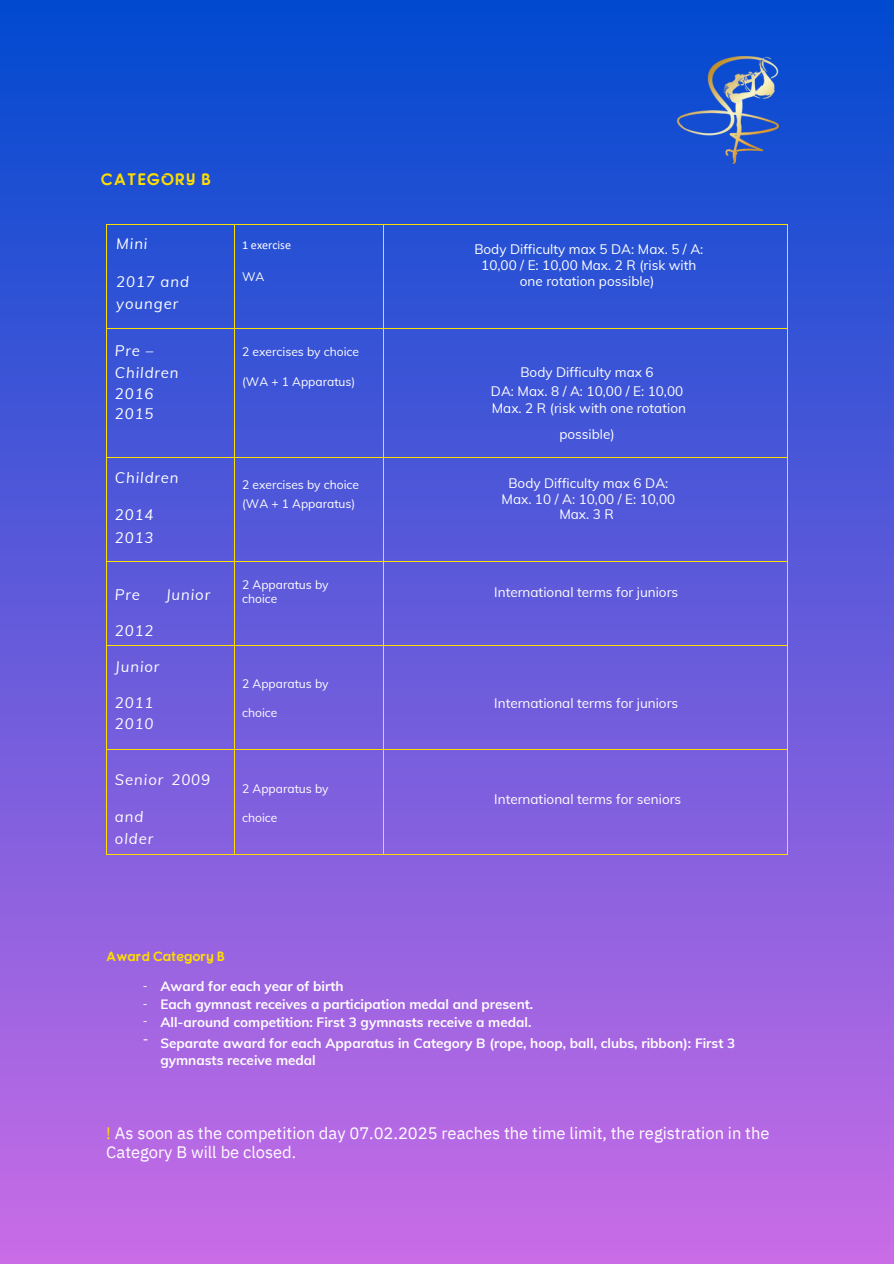
<style>
.page{position:relative;width:894px;height:1264px;background:#fff}
.page>*{position:absolute;margin:0;border:0;box-sizing:border-box;transform-origin:0 0}
.t1{font:16.5px/19.2px "IBM Plex Sans";color:#fff}
.t2{font:16.5px "Fonarto";letter-spacing:.06em;color:#fedd00}
.t3{font:16.5px "Calibri";color:#fff}
.t4{font:italic 15px/22.5px "Muli";letter-spacing:.06em;color:#fff}
.t5{font:13.5px/15.8px "Muli";color:#fff;text-align:center}
.t6{font:700 13.5px/18px "Muli";color:#fff}
.t7{font:13.5px "Fonarto";color:#fedd00}
.t8{font:13.5px "Calibri";color:#fff}
.t9{font:12px/14.1px "Muli";color:#fff}
.t10{font:12px "Calibri";color:#fff}
.s1{color:#fedd00}
</style>
<div class="page">
<div style="left:0;top:0;width:893px;height:1263px;background:linear-gradient(to bottom,#004ad0,#ca6ce5)"></div>
<hr style="left:107px;top:224px;width:126px;height:1px;background:#fedd00">
<hr style="left:234px;top:224px;width:148px;height:1px;background:#fedd00">
<hr style="left:383px;top:224px;width:403px;height:1px;background:#fedd00">
<hr style="left:106px;top:225px;width:1px;height:103px;background:#fedd00">
<hr style="left:233px;top:225px;width:1px;height:103px;background:#fedd00">
<hr style="left:382px;top:225px;width:1px;height:103px;background:#fedd00">
<hr style="left:786px;top:225px;width:1px;height:103px;background:#fedd00">
<hr style="left:107px;top:328px;width:126px;height:1px;background:#fedd00">
<hr style="left:234px;top:328px;width:148px;height:1px;background:#fedd00">
<hr style="left:383px;top:328px;width:403px;height:1px;background:#fedd00">
<hr style="left:106px;top:329px;width:1px;height:128px;background:#fedd00">
<hr style="left:233px;top:329px;width:1px;height:128px;background:#fedd00">
<hr style="left:382px;top:329px;width:1px;height:128px;background:#fedd00">
<hr style="left:786px;top:329px;width:1px;height:128px;background:#fedd00">
<hr style="left:107px;top:457px;width:126px;height:1px;background:#fedd00">
<hr style="left:234px;top:457px;width:148px;height:1px;background:#fedd00">
<hr style="left:383px;top:457px;width:403px;height:1px;background:#fedd00">
<hr style="left:106px;top:458px;width:1px;height:103px;background:#fedd00">
<hr style="left:233px;top:458px;width:1px;height:103px;background:#fedd00">
<hr style="left:382px;top:458px;width:1px;height:103px;background:#fedd00">
<hr style="left:786px;top:458px;width:1px;height:103px;background:#fedd00">
<hr style="left:107px;top:561px;width:126px;height:1px;background:#fedd00">
<hr style="left:234px;top:561px;width:148px;height:1px;background:#fedd00">
<hr style="left:383px;top:561px;width:403px;height:1px;background:#fedd00">
<hr style="left:106px;top:562px;width:1px;height:83px;background:#fedd00">
<hr style="left:233px;top:562px;width:1px;height:83px;background:#fedd00">
<hr style="left:382px;top:562px;width:1px;height:83px;background:#fedd00">
<hr style="left:786px;top:562px;width:1px;height:83px;background:#fedd00">
<hr style="left:107px;top:645px;width:126px;height:1px;background:#fedd00">
<hr style="left:234px;top:645px;width:148px;height:1px;background:#fedd00">
<hr style="left:383px;top:645px;width:403px;height:1px;background:#fedd00">
<hr style="left:106px;top:646px;width:1px;height:103px;background:#fedd00">
<hr style="left:233px;top:646px;width:1px;height:103px;background:#fedd00">
<hr style="left:382px;top:646px;width:1px;height:103px;background:#fedd00">
<hr style="left:786px;top:646px;width:1px;height:103px;background:#fedd00">
<hr style="left:107px;top:749px;width:126px;height:1px;background:#fedd00">
<hr style="left:234px;top:749px;width:148px;height:1px;background:#fedd00">
<hr style="left:383px;top:749px;width:403px;height:1px;background:#fedd00">
<hr style="left:106px;top:750px;width:1px;height:103px;background:#fedd00">
<hr style="left:107px;top:853px;width:126px;height:1px;background:#fedd00">
<hr style="left:233px;top:750px;width:1px;height:103px;background:#fedd00">
<hr style="left:234px;top:853px;width:148px;height:1px;background:#fedd00">
<hr style="left:382px;top:750px;width:1px;height:103px;background:#fedd00">
<hr style="left:383px;top:853px;width:403px;height:1px;background:#fedd00">
<hr style="left:786px;top:750px;width:1px;height:103px;background:#fedd00">
<img style="left:663px;top:49px;width:123px;height:122px">
<h1 class="t2" style="left:101px;top:169px;width:112px">CATEGORY B</h1>
<p class="t4" style="left:116px;top:232px;width:33px">Mini</p>
<p class="t4" style="left:116px;top:270px;width:74px">2017 and younger</p>
<p class="t4" style="left:115px;top:339px;width:65px">Pre –<br>Children</p>
<p class="t4" style="left:115px;top:383px;width:40px;line-height:20.2px">2016<br>2015</p>
<h2 class="t4" style="left:115px;top:466px;width:65px">Children</h2>
<h2 class="t4" style="left:115px;top:503px;width:40px">2014<br>2013</h2>
<p class="t4" style="left:115px;top:583px;width:27px">Pre</p>
<p class="t4" style="left:166px;top:583px;width:46px">Junior</p>
<p class="t4" style="left:115px;top:619px;width:40px">2012</p>
<p class="t4" style="left:115px;top:655px;width:46px">Junior</p>
<p class="t4" style="left:115px;top:691px;width:40px;line-height:21.3px">2011<br>2010</p>
<p class="t4" style="left:115px;top:767px;width:97px">Senior 2009</p>
<p class="t4" style="left:115px;top:804px;width:40px">and older</p>
<p class="t10" style="left:242px;top:239px;width:50px">1 exercise</p>
<p class="t9" style="left:242px;top:270px;width:24px">WA</p>
<h2 class="t9" style="left:242px;top:344px;width:118px">2 exercises by choice</h2>
<h2 class="t9" style="left:242px;top:374px;width:115px">(WA + 1 Apparatus)</h2>
<h2 class="t9" style="left:242px;top:477px;width:118px">2 exercises by choice</h2>
<p class="t9" style="left:242px;top:496px;width:115px">(WA + 1 Apparatus)</p>
<p class="t9" style="left:242px;top:577px;width:88px">2 Apparatus by choice</p>
<p class="t9" style="left:242px;top:676px;width:88px">2 Apparatus by</p>
<p class="t9" style="left:242px;top:705px;width:37px">choice</p>
<p class="t9" style="left:242px;top:781px;width:88px">2 Apparatus by</p>
<p class="t9" style="left:242px;top:810px;width:37px">choice</p>
<h4 class="t5" style="left:474px;top:241px;width:230px">Body Difficulty max 5 DA: Max. 5 / A:<br>10,00 / E: 10,00 Max. 2 R (risk with one rotation possible)</h4>
<p class="t5" style="left:491px;top:362px;width:194px;line-height:19.2px">Body Difficulty max 6<br>DA: Max. 8 / A: 10,00 / E: 10,00</p>
<p class="t5" style="left:491px;top:394px;width:196px;line-height:25.8px">Max. 2 R (risk with one rotation possible)</p>
<h4 class="t5" style="left:501px;top:475px;width:175px">Body Difficulty max 6 DA:<br>Max. 10 / A: 10,00 / E: 10,00<br>Max. 3 R</h4>
<h3 class="t5" style="left:494px;top:584px;width:185px">International terms for juniors</h3>
<p class="t5" style="left:494px;top:694px;width:185px">International terms for juniors</p>
<h2 class="t5" style="left:494px;top:791px;width:188px">International terms for seniors</h2>
<p class="t7" style="left:106px;top:947px;width:120px">Award Category B</p>
<h4 class="t8" style="left:143px;top:979px;width:6px">-</h4>
<h4 class="t8" style="left:143px;top:997px;width:6px">-</h4>
<h4 class="t8" style="left:143px;top:1014px;width:6px">-</h4>
<h4 class="t3" style="left:143px;top:1031px;width:7px">-</h4>
<p class="t6" style="left:160px;top:977px;width:374px">Award for each year of birth<br>Each gymnast receives a participation medal and present.<br>All-around competition: First 3 gymnasts receive a medal.</p>
<p class="t6" style="left:160px;top:1034px;width:576px;line-height:16.8px">Separate award for each Apparatus in Category B (rope, hoop, ball, clubs, ribbon): First 3 gymnasts receive medal</p>
<p class="t1" style="left:106px;top:1123px;width:664px"><span class="s1">!</span> As soon as the competition day 07.02.2025 reaches the time limit, the registration in the<br>Category B will be closed.</p>
</div>
